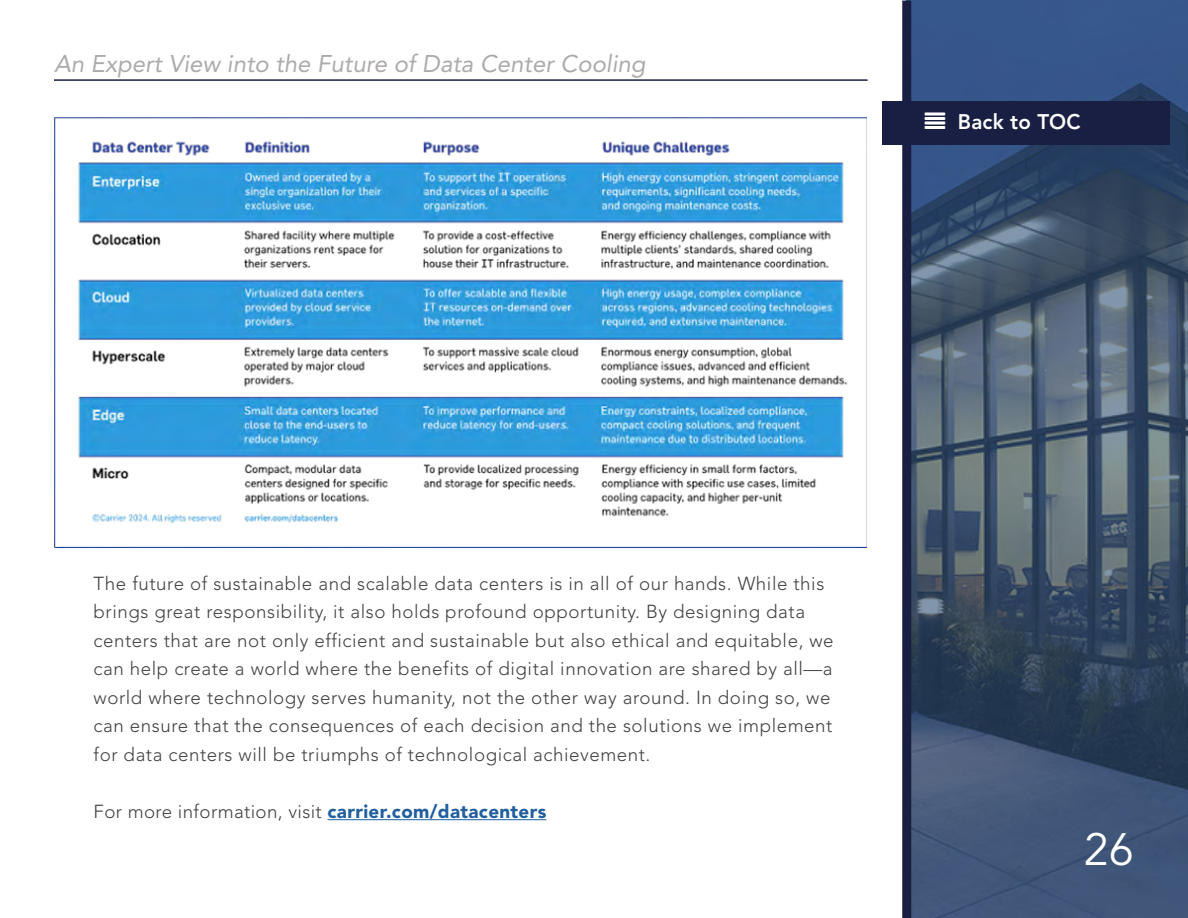
<style>
.page{position:relative;width:1188px;height:918px;background:#fff}
.page>*{position:absolute;margin:0;border:0;box-sizing:border-box;transform-origin:0 0}
.t1{font:45px "Avenir LT Std";color:#fff}
.t2{font:italic 24px "Avenir LT Std";color:#adaaab}
.t3{font:800 21px "Avenir LT Std";letter-spacing:.01em;color:#fff}
.t4{font:300 18.75px/28.5px "Avenir LT Std";letter-spacing:.03em;color:#424241}
.s1{font-weight:900;color:#215e9e}
</style>
<div class="page">
<svg style="left:907px;top:0;width:281px;height:918px;background:#405570"></svg>
<div style="left:902px;top:1px;width:9px;height:917px;background:#191f43"></div>
<hr style="left:54px;top:79px;width:814px;height:2px;background:#191f43">
<div style="left:883px;top:101px;width:287px;height:43px;background:#191f43"></div>
<hr style="left:328px;top:819px;width:218px;height:1px;background:#215e9e">
<img style="left:55px;top:117px;width:812px;height:430px">
<p class="t2" style="left:54px;top:50px;width:593px">An Expert View into the Future of Data Center Cooling</p>
<p class="t3" style="left:958px;top:110px;width:124px">Back to TOC</p>
<p class="t4" style="left:94px;top:569px;width:742px">The future of sustainable and scalable data centers is in all of our hands. While this brings great responsibility, it also holds profound opportunity. By designing data centers that are not only efficient and sustainable but also ethical and equitable, we can help create a world where the benefits of digital innovation are shared by all—a world where technology serves humanity, not the other way around. In doing so, we can ensure that the consequences of each decision and the solutions we implement for data centers will be triumphs of technological achievement.</p>
<p class="t4" style="left:94px;top:797px;width:454px">For more information, visit <span class="s1">carrier.com/datacenters</span></p>
<h1 class="t1" style="left:1084px;top:824px;width:52px">26</h1>
</div>
